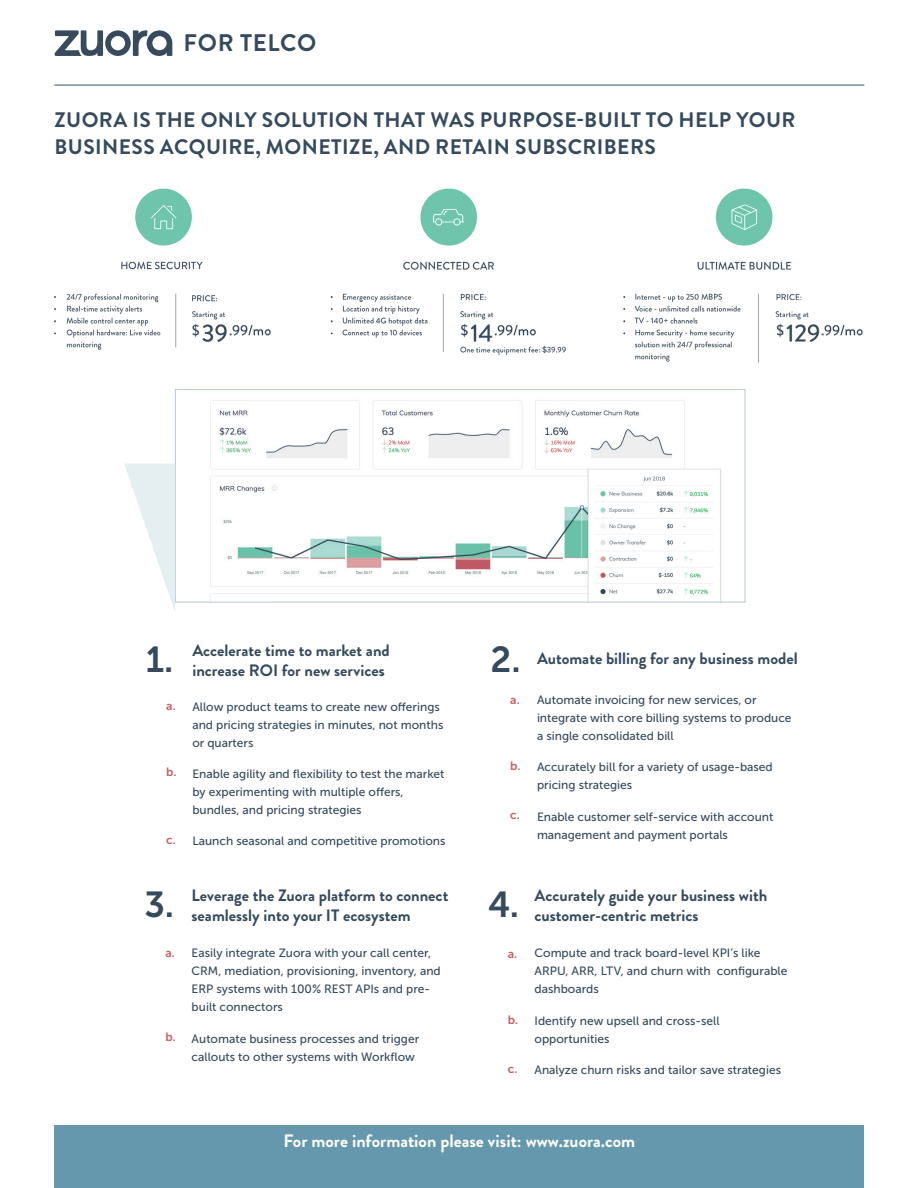
<style>
.page{position:relative;width:918px;height:1188px;background:#fff}
.page>*{position:absolute;margin:0;border:0;box-sizing:border-box;transform-origin:0 0}
.t1{font:36px "Museo Sans 700";color:#354a5d}
.headline{font:700 24px "Brandon Grotesque";letter-spacing:.03em;color:#354a5d}
.t2{font:700 21px/27px "Brandon Grotesque";letter-spacing:.02em;color:#354a5d}
.t3{font:700 18px "Brandon Grotesque";color:#fff}
.t4{font:700 16.5px/19.5px "Brandon Grotesque";color:#354a5d}
.t5{font:12px/18px "Museo Sans 500";color:#354a5d}
.t6{font:12px "Museo Sans 700";color:#c46266}
</style>
<div class="page">
<svg style="left:54px;top:30px;width:118px;height:26px"></svg>
<hr style="left:54px;top:85px;width:810px;height:1px;background:#354a5d">
<div style="left:54px;top:1125px;width:810px;height:63px;background:#6698ad"></div>
<img style="left:210px;top:400px;width:511px;height:200px">
<div style="left:175px;top:389px;width:570px;height:213px;border:1px solid #b9c7d7"></div>
<svg style="left:124px;top:464px;width:51px;height:147px"></svg>
<img style="left:54px;top:188px;width:809px;height:175px">
<p class="headline" style="left:184px;top:26px;width:134px">FOR TELCO</p>
<p class="t2" style="left:55px;top:106px;width:743px">ZUORA IS THE ONLY SOLUTION THAT WAS PURPOSE-BUILT TO HELP YOUR<br>BUSINESS ACQUIRE, MONETIZE, AND RETAIN SUBSCRIBERS</p>
<p class="t4" style="left:192px;top:641px;width:199px">Accelerate time to market and</p>
<p class="t4" style="left:192px;top:661px;width:194px">increase ROI for new services</p>
<p class="t1" style="left:146px;top:639px;width:29px">1.</p>
<p class="t1" style="left:490px;top:639px;width:32px">2.</p>
<p class="t6" style="left:166px;top:699px;width:11px">a.</p>
<p class="t6" style="left:166px;top:765px;width:12px">b.</p>
<p class="t6" style="left:166px;top:833px;width:11px">c.</p>
<p class="t5" style="left:192px;top:698px;width:253px">Allow product teams to create new offerings and pricing strategies in minutes, not months or quarters</p>
<p class="t5" style="left:192px;top:765px;width:254px">Enable agility and flexibility to test the market by experimenting with multiple offers, bundles, and pricing strategies</p>
<p class="t5" style="left:192px;top:832px;width:255px">Launch seasonal and competitive promotions</p>
<p class="t6" style="left:510px;top:693px;width:11px">a.</p>
<p class="t6" style="left:510px;top:759px;width:12px">b.</p>
<p class="t6" style="left:510px;top:808px;width:11px">c.</p>
<p class="t4" style="left:537px;top:649px;width:262px">Automate billing for any business model</p>
<p class="t5" style="left:537px;top:690px;width:256px">Automate invoicing for new services, or integrate with core billing systems to produce a single consolidated bill</p>
<p class="t5" style="left:537px;top:758px;width:237px">Accurately bill for a variety of usage-based pricing strategies</p>
<p class="t5" style="left:537px;top:807px;width:238px">Enable customer self-service with account management and payment portals</p>
<p class="t1" style="left:144px;top:884px;width:31px">3.</p>
<p class="t6" style="left:165px;top:946px;width:11px">a.</p>
<p class="t6" style="left:165px;top:1030px;width:12px">b.</p>
<p class="t4" style="left:192px;top:886px;width:258px">Leverage the Zuora platform to connect seamlessly into your IT ecosystem</p>
<p class="t5" style="left:192px;top:944px;width:251px">Easily integrate Zuora with your call center, CRM, mediation, provisioning, inventory, and ERP systems with 100% REST APIs and pre&shy;built connectors</p>
<p class="t5" style="left:192px;top:1030px;width:229px">Automate business processes and trigger callouts to other systems with Workflow</p>
<p class="t1" style="left:488px;top:884px;width:33px">4.</p>
<p class="t6" style="left:508px;top:947px;width:11px">a.</p>
<p class="t6" style="left:508px;top:1013px;width:12px">b.</p>
<p class="t6" style="left:508px;top:1063px;width:11px">c.</p>
<p class="t4" style="left:535px;top:886px;width:234px">Accurately guide your business with</p>
<p class="t4" style="left:535px;top:906px;width:166px">customer-centric metrics</p>
<p class="t5" style="left:535px;top:944px;width:254px">Compute and track board-level KPI’s like<br>ARPU, ARR, LTV, and churn with configurable dashboards</p>
<p class="t5" style="left:535px;top:1012px;width:187px">Identify new upsell and cross-sell opportunities</p>
<p class="t5" style="left:535px;top:1061px;width:248px">Analyze churn risks and tailor save strategies</p>
<p class="t3" style="left:283px;top:1128px;width:353px">For more information please visit: www.zuora.com</p>
</div>
